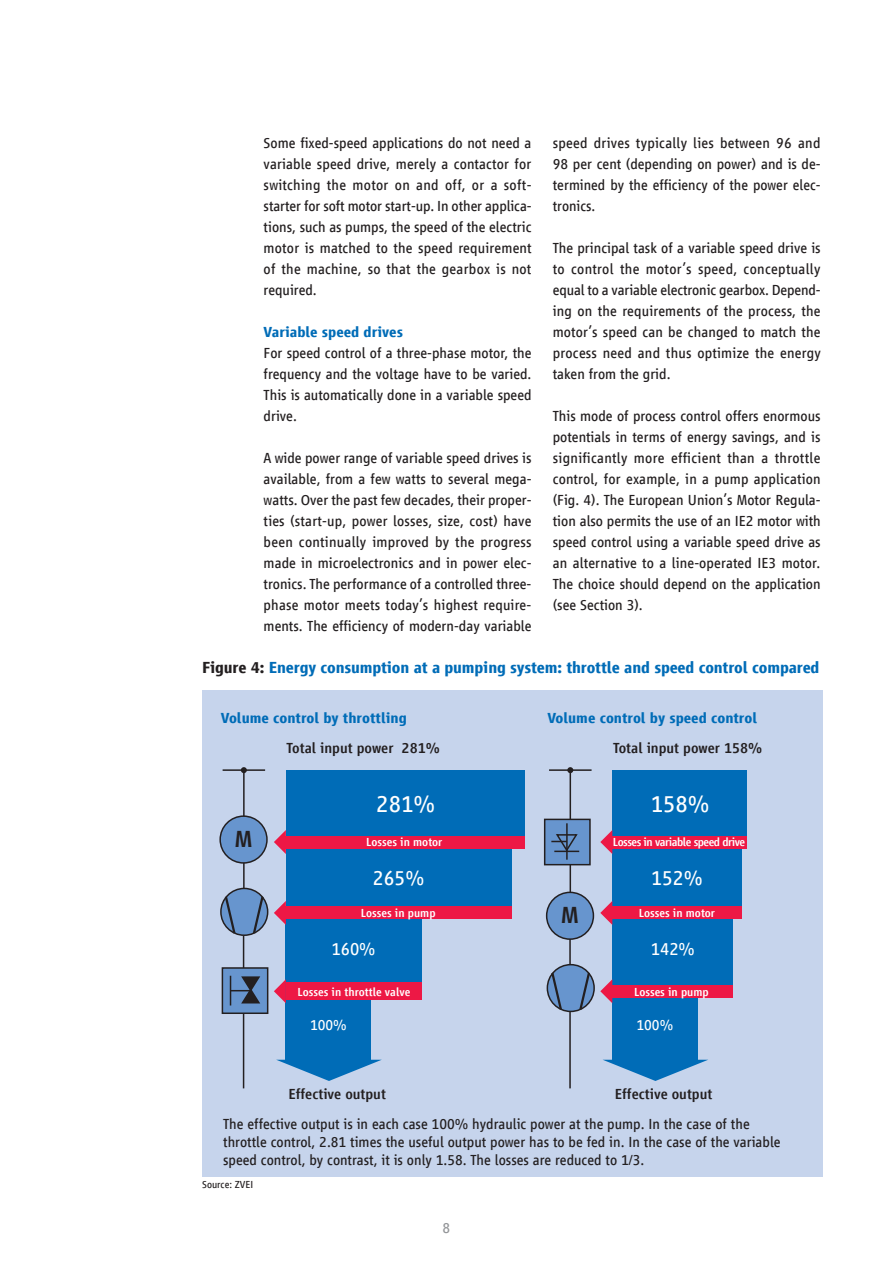
<style>
.page{position:relative;width:893px;height:1263px;background:#fff}
.page>*{position:absolute;margin:0;border:0;box-sizing:border-box;transform-origin:0 0}
.t1{font:24px "Vialog LT Com";color:#fff}
.t2{font:500 24px "Vialog LT Com";color:#231f20}
.t3{font:21px "Vialog LT Com";color:#fff}
.t4{font:18px "Vialog LT Com";color:#fff}
.t5{font:700 16.5px "Vialog LT Com";letter-spacing:-.01em;color:#006cb7}
.t6{font:15px/21px "Vialog LT Com";color:#231f20;text-align:justify}
.t7{font:700 15px "Vialog LT Com";color:#006cb7}
.t8{font:500 15px "Vialog LT Com";color:#231f20}
.t9{font:15px "Vialog LT Com";color:#fff}
.t10{font:15px "Vialog LT Com";color:#939598}
.t11{font:500 12px "Vialog LT Com";color:#fff}
.t12{font:500 12px "Vialog LT Com";letter-spacing:-.04em;color:#fff}
.t13{font:10.5px "Vialog LT Com";color:#231f20}
.s1{color:#231f20}
</style>
<div class="page">
<div style="left:202px;top:690px;width:621px;height:486px;background:#c6d4ec"></div>
<div style="left:286px;top:842px;width:225px;height:73px;background:#006cb7"></div>
<div style="left:612px;top:842px;width:130px;height:73px;background:#006cb7"></div>
<div style="left:286px;top:770px;width:239px;height:72px;background:#006cb7"></div>
<div style="left:612px;top:770px;width:135px;height:72px;background:#006cb7"></div>
<div style="left:286px;top:915px;width:136px;height:72px;background:#006cb7"></div>
<div style="left:612px;top:915px;width:121px;height:72px;background:#006cb7"></div>
<hr style="left:243px;top:936px;width:1px;height:152px;background:#231f20">
<hr style="left:569px;top:936px;width:2px;height:152px;background:#231f20">
<hr style="left:243px;top:770px;width:2px;height:163px;background:#231f20">
<svg style="left:241px;top:767px;width:6px;height:6px"></svg>
<hr style="left:570px;top:770px;width:1px;height:163px;background:#231f20">
<svg style="left:567px;top:767px;width:6px;height:6px"></svg>
<hr style="left:223px;top:769px;width:42px;height:2px;background:#231f20">
<hr style="left:549px;top:769px;width:43px;height:2px;background:#231f20">
<div style="left:284px;top:836px;width:241px;height:12px;background:#ed1845"></div>
<div style="left:285px;top:906px;width:226px;height:13px;background:#ed1845"></div>
<div style="left:286px;top:987px;width:85px;height:73px;background:#006cb7"></div>
<div style="left:612px;top:987px;width:85px;height:73px;background:#006cb7"></div>
<svg style="left:277px;top:1060px;width:104px;height:21px"></svg>
<svg style="left:603px;top:1060px;width:105px;height:21px"></svg>
<div style="left:221px;top:888px;width:47px;height:47px;background:#6795ce;border-radius:50%"></div>
<div style="left:220px;top:888px;width:48px;height:48px;border:2px solid #231f20;border-radius:50%"></div>
<svg style="left:251px;top:894px;width:14px;height:41px"></svg>
<svg style="left:223px;top:894px;width:14px;height:41px"></svg>
<div style="left:547px;top:965px;width:47px;height:46px;background:#6795ce;border-radius:50%"></div>
<div style="left:547px;top:964px;width:48px;height:48px;border:2px solid #231f20;border-radius:50%"></div>
<svg style="left:578px;top:970px;width:14px;height:41px"></svg>
<svg style="left:550px;top:970px;width:14px;height:42px"></svg>
<div style="left:222px;top:968px;width:46px;height:45px;background:#6795ce"></div>
<div style="left:222px;top:967px;width:46px;height:47px;border:2px solid #231f20"></div>
<svg style="left:230px;top:976px;width:30px;height:29px"></svg>
<div style="left:545px;top:819px;width:45px;height:46px;background:#6795ce"></div>
<div style="left:544px;top:819px;width:47px;height:46px;border:2px solid #231f20"></div>
<hr style="left:566px;top:823px;width:2px;height:37px;background:#231f20">
<svg style="left:551px;top:833px;width:28px;height:19px"></svg>
<div style="left:220px;top:816px;width:47px;height:47px;background:#6795ce;border-radius:50%"></div>
<div style="left:219px;top:815px;width:49px;height:49px;border:2px solid #231f20;border-radius:50%"></div>
<div style="left:547px;top:892px;width:46px;height:47px;background:#6795ce;border-radius:50%"></div>
<div style="left:546px;top:892px;width:48px;height:48px;border:2px solid #231f20;border-radius:50%"></div>
<svg style="left:274px;top:830px;width:12px;height:24px"></svg>
<svg style="left:274px;top:901px;width:12px;height:24px"></svg>
<div style="left:286px;top:983px;width:136px;height:17px;background:#ed1845"></div>
<svg style="left:274px;top:979px;width:12px;height:24px"></svg>
<svg style="left:600px;top:979px;width:12px;height:24px"></svg>
<div style="left:610px;top:985px;width:123px;height:12px;background:#ed1845"></div>
<div style="left:612px;top:906px;width:130px;height:13px;background:#ed1845"></div>
<svg style="left:600px;top:901px;width:12px;height:24px"></svg>
<div style="left:612px;top:836px;width:135px;height:12px;background:#ed1845"></div>
<svg style="left:600px;top:830px;width:12px;height:24px"></svg>
<p class="t6" style="left:264px;top:133px;width:270px">Some fixed-speed applications do not need a variable speed drive, merely a contactor for switching the motor on and off, or a soft&shy;starter for soft motor start-up. In other applica&shy;tions, such as pumps, the speed of the electric motor is matched to the speed requirement of the machine, so that the gearbox is not required.</p>
<p class="t7" style="left:264px;top:324px;width:141px">Variable speed drives</p>
<p class="t6" style="left:264px;top:343px;width:269px">For speed control of a three-phase motor, the frequency and the voltage have to be varied.<br>This is automatically done in a variable speed drive.</p>
<p class="t6" style="left:264px;top:448px;width:270px">A wide power range of variable speed drives is available, from a few watts to several mega&shy;watts. Over the past few decades, their proper&shy;ties (start-up, power losses, size, cost) have been continually improved by the progress made in microelectronics and in power elec&shy;tronics. The performance of a controlled three&shy;phase motor meets today’s highest require&shy;ments. The efficiency of modern-day variable</p>
<p class="t6" style="left:553px;top:133px;width:269px">speed drives typically lies between 96 and 98 per cent (depending on power) and is de&shy;termined by the efficiency of the power elec&shy;tronics.</p>
<p class="t6" style="left:553px;top:238px;width:270px">The principal task of a variable speed drive is to control the motor’s speed, conceptually equal to a variable electronic gearbox. Depend&shy;ing on the requirements of the process, the motor’s speed can be changed to match the process need and thus optimize the energy taken from the grid.</p>
<p class="t6" style="left:553px;top:406px;width:269px">This mode of process control offers enormous potentials in terms of energy savings, and is significantly more efficient than a throttle control, for example, in a pump application (Fig. 4). The European Union’s Motor Regula&shy;tion also permits the use of an IE2 motor with speed control using a variable speed drive as an alternative to a line-operated IE3 motor.<br>The choice should depend on the application (see Section 3).</p>
<p class="t5" style="left:202px;top:658px;width:619px"><span class="s1">Figure 4:</span> Energy consumption at a pumping system: throttle and speed control compared</p>
<p class="t7" style="left:221px;top:709px;width:188px">Volume control by throttling</p>
<p class="t7" style="left:547px;top:709px;width:211px">Volume control by speed control</p>
<p class="t8" style="left:287px;top:739px;width:155px">Total input power 281%</p>
<p class="t8" style="left:613px;top:739px;width:151px">Total input power 158%</p>
<h1 class="t2" style="left:235px;top:826px;width:19px">M</h1>
<h1 class="t1" style="left:376px;top:790px;width:60px">281%</h1>
<h1 class="t1" style="left:651px;top:790px;width:60px">158%</h1>
<p class="t11" style="left:366px;top:836px;width:78px">Losses in motor</p>
<p class="t12" style="left:613px;top:836px;width:134px">Losses in variable speed drive</p>
<h2 class="t3" style="left:373px;top:866px;width:53px">265%</h2>
<h2 class="t3" style="left:651px;top:866px;width:53px">152%</h2>
<p class="t11" style="left:361px;top:906px;width:76px">Losses in pump</p>
<h1 class="t2" style="left:561px;top:902px;width:19px">M</h1>
<p class="t11" style="left:639px;top:906px;width:78px">Losses in motor</p>
<p class="t4" style="left:331px;top:939px;width:46px">160%</p>
<p class="t4" style="left:651px;top:939px;width:46px">142%</p>
<p class="t11" style="left:298px;top:985px;width:114px">Losses in throttle valve</p>
<p class="t11" style="left:634px;top:985px;width:76px">Losses in pump</p>
<p class="t9" style="left:310px;top:1016px;width:38px">100%</p>
<p class="t9" style="left:636px;top:1016px;width:38px">100%</p>
<p class="t8" style="left:288px;top:1086px;width:99px">Effective output</p>
<p class="t8" style="left:615px;top:1086px;width:99px">Effective output</p>
<p class="t6" style="left:223px;top:1115px;width:559px;line-height:18px;text-align:left">The effective output is in each case 100% hydraulic power at the pump. In the case of the throttle control, 2.81 times the useful output power has to be fed in. In the case of the variable speed control, by contrast, it is only 1.58. The losses are reduced to 1/3.</p>
<p class="t13" style="left:202px;top:1179px;width:53px">Source: ZVEI</p>
<p class="t10" style="left:443px;top:1220px;width:9px">8</p>
</div>
